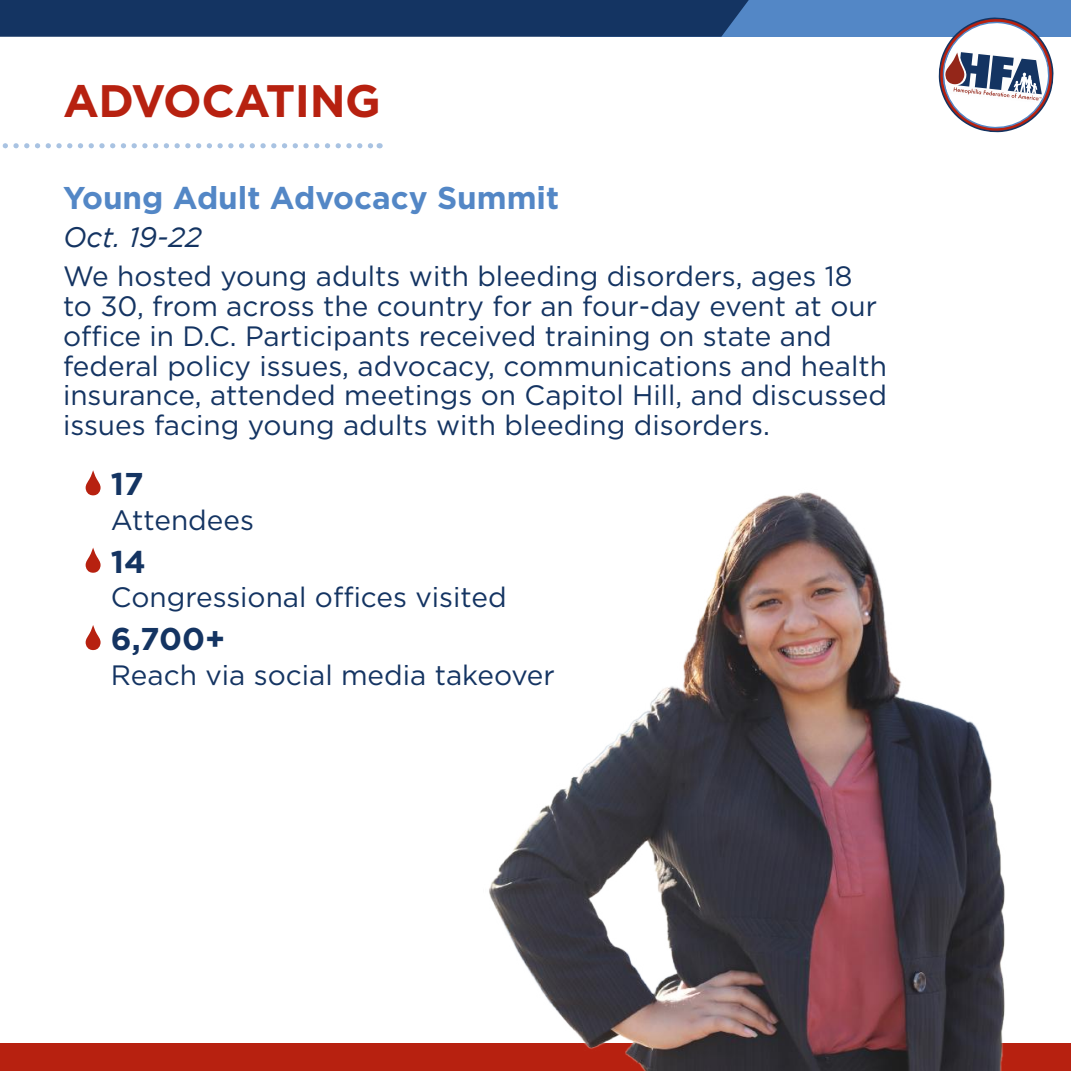
<style>
.page{position:relative;width:1071px;height:1071px;background:#fff}
.page>*{position:absolute;margin:0;border:0;box-sizing:border-box;transform-origin:0 0}
.t1{font:700 45.5px "Gotham";letter-spacing:-.01em;color:#b72110}
.t2{font:700 31.5px "Gotham";color:#5387c6}
.t3{font:700 31.5px "Gotham";color:#143462}
.t4{font:28px/29.8px "Gotham";color:#143462}
.t5{font:italic 28px "Gotham";color:#143462}
</style>
<div class="page">
<div style="left:561px;top:0;width:510px;height:37px;background:#5387c6"></div>
<div style="left:0;top:0;width:749px;height:37px;background:#143462"></div>
<div style="left:0;top:1043px;width:1071px;height:28px;background:#b72110"></div>
<svg style="left:938px;top:17px;width:116px;height:116px"></svg>
<svg style="left:2px;top:143px;width:378px;height:5px"></svg>
<svg style="left:86px;top:470px;width:15px;height:25px"></svg>
<svg style="left:86px;top:548px;width:15px;height:25px"></svg>
<svg style="left:86px;top:625px;width:15px;height:25px"></svg>
<img style="left:489px;top:492px;width:516px;height:579px">
<h1 class="t1" style="left:63px;top:71px;width:319px">ADVOCATING</h1>
<p class="t2" style="left:63px;top:177px;width:498px">Young Adult Advocacy Summit</p>
<p class="t5" style="left:63px;top:221px;width:140px">Oct. 19-22</p>
<p class="t4" style="left:63px;top:261px;width:826px">We hosted young adults with bleeding disorders, ages 18 to 30, from across the country for an four-day event at our office in D.C. Participants received training on state and federal policy issues, advocacy, communications and health insurance, attended meetings on Capitol Hill, and discussed issues facing young adults with bleeding disorders.</p>
<p class="t3" style="left:111px;top:463px;width:34px">17</p>
<p class="t4" style="left:111px;top:505px;width:144px">Attendees</p>
<p class="t3" style="left:111px;top:541px;width:36px">14</p>
<p class="t4" style="left:111px;top:582px;width:397px">Congressional offices visited</p>
<p class="t3" style="left:111px;top:618px;width:116px">6,700+</p>
<p class="t4" style="left:111px;top:659px;width:445px">Reach via social media takeover</p>
</div>
